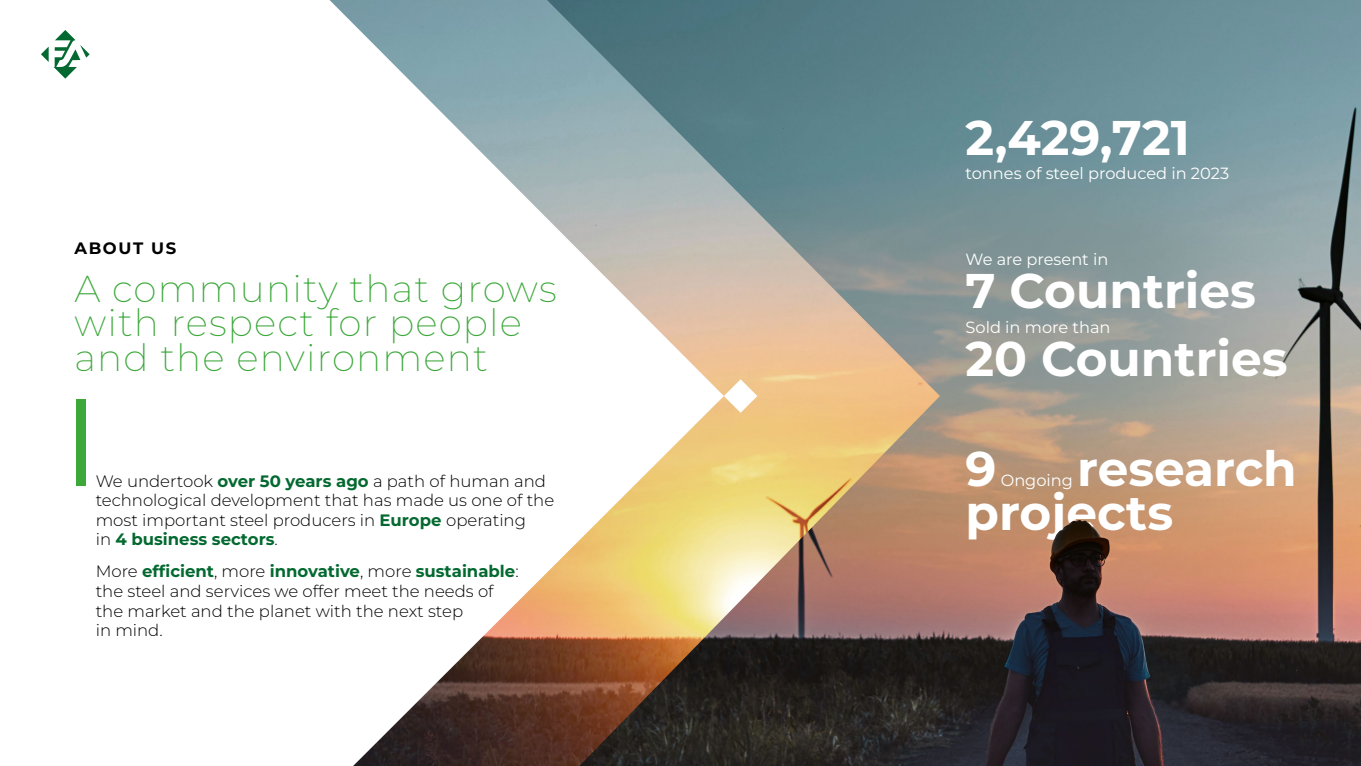
<style>
.page{position:relative;width:1361px;height:766px;background:#fff}
.page>*{position:absolute;margin:0;border:0;box-sizing:border-box;transform-origin:0 0}
.t1{font:700 48.6px/44.5px "Montserrat";color:#fff}
.t2{font:200 37.5px/34.5px "Montserrat";letter-spacing:.03em;color:#3ca83a}
.t3{font:300 16.5px/19.5px "Montserrat";color:#000}
.t4{font:700 16.5px "Montserrat";letter-spacing:.1em;color:#000}
.t5{font:16.2px "Montserrat";color:#fff}
.s1{font-weight:700;color:#036930}
</style>
<div class="page">
<img style="left:940px;top:0;width:421px;height:765px">
<img style="left:1053px;top:519px;width:46px;height:21px">
<img style="left:329px;top:0;width:611px;height:765px">
<svg style="left:724px;top:379px;width:33px;height:33px"></svg>
<div style="left:77px;top:399px;width:9px;height:86px;background:#3ca83a"></div>
<svg style="left:41px;top:30px;width:49px;height:49px"></svg>
<p class="t4" style="left:74px;top:237px;width:103px">ABOUT US</p>
<h2 class="t2" style="left:74px;top:270px;width:484px">A community that grows with respect for people and the environment</h2>
<p class="t3" style="left:96px;top:470px;width:460px">We undertook <span class="s1">over 50 years ago</span> a path of human and technological development that has made us one of the most important steel producers in <span class="s1">Europe</span> operating<br>in <span class="s1">4 business sectors</span>.</p>
<p class="t3" style="left:96px;top:561px;width:424px">More <span class="s1">efficient</span>, more <span class="s1">innovative</span>, more <span class="s1">sustainable</span>: the steel and services we offer meet the needs of the market and the planet with the next step<br>in mind.</p>
<h1 class="t1" style="left:965px;top:114px;width:226px">2,429,721</h1>
<p class="t5" style="left:965px;top:162px;width:265px">tonnes of steel produced in 2023</p>
<p class="t5" style="left:965px;top:248px;width:144px">We are present in</p>
<h1 class="t1" style="left:965px;top:267px;width:292px">7 Countries</h1>
<p class="t5" style="left:965px;top:316px;width:146px">Sold in more than</p>
<h1 class="t1" style="left:965px;top:335px;width:323px">20 Countries</h1>
<h1 class="t1" style="left:965px;top:444px;width:333px;text-indent:112px">research projects</h1>
<h1 class="t1" style="left:965px;top:444px;width:32px">9</h1>
<p class="t5" style="left:1001px;top:469px;width:74px">Ongoing</p>
</div>
